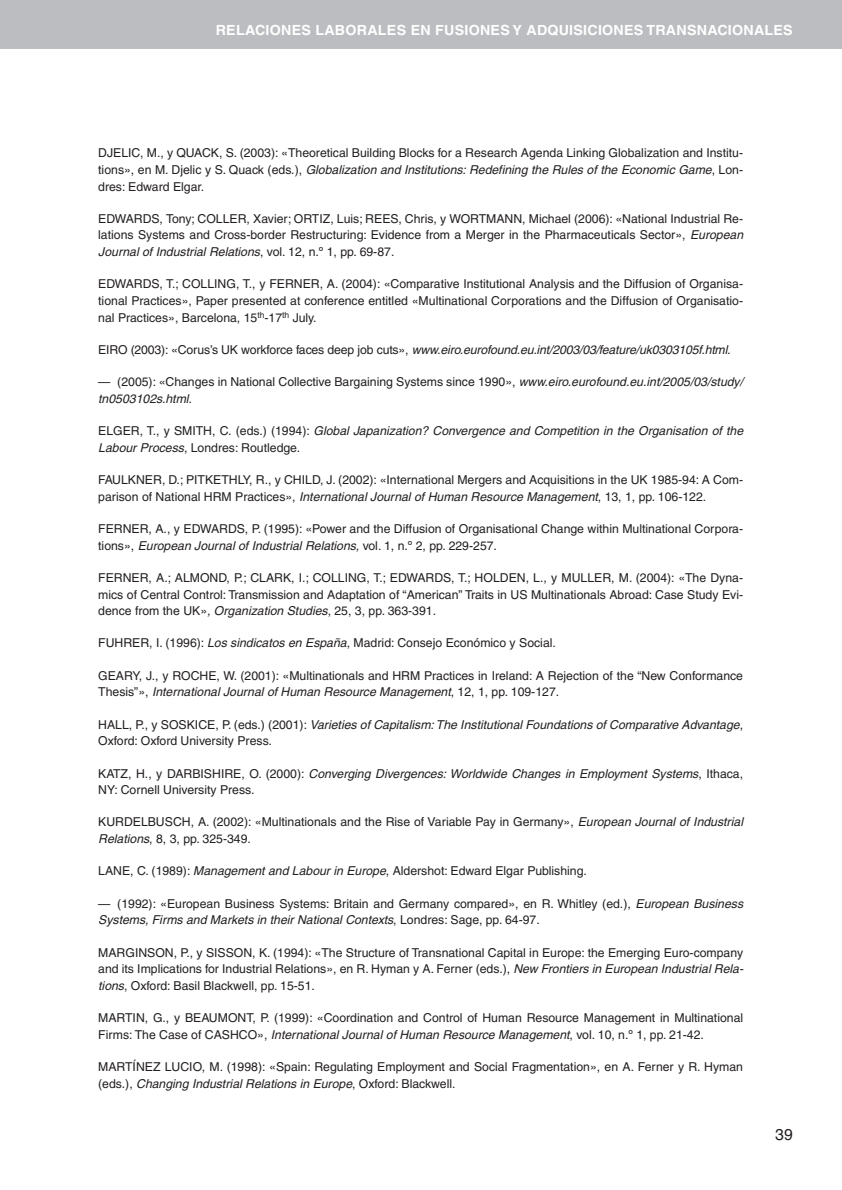
<style>
.page{position:relative;width:842px;height:1190px;background:#fff}
.page>*{position:absolute;margin:0;border:0;box-sizing:border-box;transform-origin:0 0}
.t1{font:15.75px "Helvetica";color:#231f20}
.t2{font:700 14px "Helvetica";letter-spacing:.015em;color:#fff}
.t3{font:12.25px/16.6px "Helvetica";color:#231f20}
.t4{font:italic 12.25px/16.6px "Helvetica";color:#231f20}
.s1{font-style:italic}
.s2{font-style:normal}
</style>
<div class="page">
<div style="left:0;top:0;width:842px;height:49px;background:#bcbdc0"></div>
<p class="t2" style="left:216px;top:25px;width:579px">RELACIONES LABORALES EN FUSIONES Y ADQUISICIONES TRANSNACIONALES</p>
<p class="t3" style="left:98px;top:146px;width:646px;text-align:justify">DJELIC, M., y QUACK, S. (2003): «Theoretical Building Blocks for a Research Agenda Linking Globalization and Institu&shy;tions», en M. Djelic y S. Quack (eds.), <span class="s1">Globalization and Institutions: Redefining the Rules of the Economic Game</span>, Lon&shy;dres: Edward Elgar.</p>
<p class="t3" style="left:98px;top:211px;width:646px;text-align:justify">EDWARDS, Tony; COLLER, Xavier; ORTIZ, Luis; REES, Chris, y WORTMANN, Michael (2006): «National Industrial Re&shy;lations Systems and Cross-border Restructuring: Evidence from a Merger in the Pharmaceuticals Sector», <span class="s1">European Journal of Industrial Relations</span>, vol. 12, n.º 1, pp. 69-87.</p>
<p class="t3" style="left:98px;top:277px;width:646px;text-align:justify">EDWARDS, T.; COLLING, T., y FERNER, A. (2004): «Comparative Institutional Analysis and the Diffusion of Organisa&shy;tional Practices», Paper presented at conference entitled «Multinational Corporations and the Diffusion of Organisatio&shy;nal Practices», Barcelona, 15<sup>th</sup>-17<sup>th</sup> July.</p>
<p class="t4" style="left:98px;top:342px;width:634px"><span class="s2">EIRO (2003): «Corus’s UK workforce faces deep job cuts»,</span> www.eiro.eurofound.eu.int/2003/03/feature/uk0303105f.html.</p>
<p class="t3" style="left:98px;top:374px;width:646px">— (2005): «Changes in National Collective Bargaining Systems since 1990», <span class="s1">www.eiro.eurofound.eu.int/2005/03/study/ tn0503102s.html.</span></p>
<p class="t4" style="left:98px;top:423px;width:646px"><span class="s2">ELGER, T., y SMITH, C. (eds.) (1994):</span> Global Japanization? Convergence and Competition in the Organisation of the<br>Labour Process<span class="s2">, Londres: Routledge.</span></p>
<p class="t3" style="left:98px;top:472px;width:646px">FAULKNER, D.; PITKETHLY, R., y CHILD, J. (2002): «International Mergers and Acquisitions in the UK 1985-94: A Com&shy;parison of National HRM Practices», <span class="s1">International Journal of Human Resource Management</span>, 13, 1, pp. 106-122.</p>
<p class="t3" style="left:98px;top:521px;width:646px">FERNER, A., y EDWARDS, P. (1995): «Power and the Diffusion of Organisational Change within Multinational Corpora&shy;tions», <span class="s1">European Journal of Industrial Relations,</span> vol. 1, n.º 2, pp. 229-257.</p>
<p class="t3" style="left:98px;top:570px;width:646px;text-align:justify">FERNER, A.; ALMOND, P.; CLARK, I.; COLLING, T.; EDWARDS, T.; HOLDEN, L., y MULLER, M. (2004): «The Dyna&shy;mics of Central Control: Transmission and Adaptation of “American” Traits in US Multinationals Abroad: Case Study Evi&shy;dence from the UK»<span class="s1">, Organization Studies</span>, 25, 3, pp. 363-391.</p>
<p class="t3" style="left:98px;top:635px;width:459px">FUHRER, I. (1996): <span class="s1">Los sindicatos en España</span>, Madrid: Consejo Económico y Social.</p>
<p class="t3" style="left:98px;top:668px;width:646px">GEARY, J., y ROCHE, W. (2001): «Multinationals and HRM Practices in Ireland: A Rejection of the “New Conformance<br>Thesis”», <span class="s1">International Journal of Human Resource Management</span>, 12, 1, pp. 109-127.</p>
<p class="t4" style="left:98px;top:717px;width:646px"><span class="s2">HALL, P., y SOSKICE, P. (eds.) (2001):</span> Varieties of Capitalism: The Institutional Foundations of Comparative Advantage<span class="s2">,<br>Oxford: Oxford University Press.</span></p>
<p class="t3" style="left:98px;top:765px;width:646px">KATZ, H., y DARBISHIRE, O. (2000): <span class="s1">Converging Divergences: Worldwide Changes in Employment Systems</span>, Ithaca,<br>NY: Cornell University Press.</p>
<p class="t3" style="left:98px;top:814px;width:646px">KURDELBUSCH, A. (2002): «Multinationals and the Rise of Variable Pay in Germany», <span class="s1">European Journal of Industrial<br>Relations</span>, 8, 3, pp. 325-349.</p>
<p class="t3" style="left:98px;top:863px;width:490px">LANE, C. (1989): <span class="s1">Management and Labour in Europe</span>, Aldershot: Edward Elgar Publishing.</p>
<p class="t3" style="left:98px;top:895px;width:646px">— (1992): «European Business Systems: Britain and Germany compared», en R. Whitley (ed.), <span class="s1">European Business<br>Systems, Firms and Markets in their National Contexts</span>, Londres: Sage, pp. 64-97.</p>
<p class="t3" style="left:98px;top:944px;width:647px;text-align:justify">MARGINSON, P., y SISSON, K. (1994): «The Structure of Transnational Capital in Europe: the Emerging Euro-company and its Implications for Industrial Relations», en R. Hyman y A. Ferner (eds.), <span class="s1">New Frontiers in European Industrial Rela&shy;tions</span>, Oxford: Basil Blackwell, pp. 15-51.</p>
<p class="t3" style="left:98px;top:1010px;width:646px">MARTIN, G., y BEAUMONT, P. (1999): «Coordination and Control of Human Resource Management in Multinational<br>Firms: The Case of CASHCO», <span class="s1">International Journal of Human Resource Management</span>, vol. 10, n.º 1, pp. 21-42.</p>
<p class="t3" style="left:98px;top:1059px;width:646px">MARTÍNEZ LUCIO, M. (1998): «Spain: Regulating Employment and Social Fragmentation», en A. Ferner y R. Hyman (eds.), <span class="s1">Changing Industrial Relations in Europe</span>, Oxford: Blackwell.</p>
<p class="t1" style="left:775px;top:1128px;width:19px">39</p>
</div>
